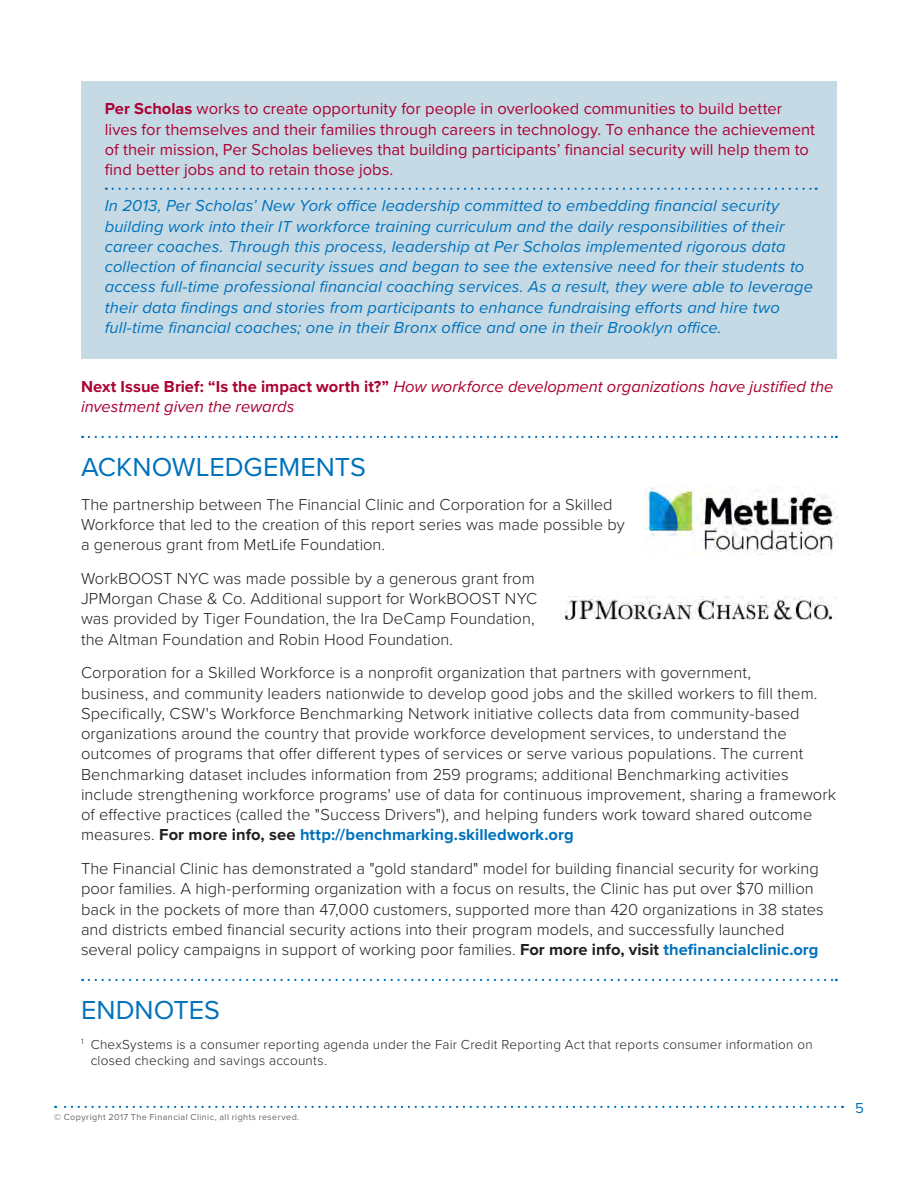
<style>
.page{position:relative;width:918px;height:1188px;background:#fff}
.page>*{position:absolute;margin:0;border:0;box-sizing:border-box;transform-origin:0 0}
.A_HEAD{font:27px "Proxima Nova";color:#0072bc}
.body_copy{font:300 16.5px/20.2px "Proxima Nova";letter-spacing:.005em;color:#231f20}
.body_copy-2{font:italic 16.5px/20.2px "Proxima Nova";letter-spacing:.01em;color:#0072bc}
.body_copy-3{font:16.5px/20.2px "Proxima Nova";color:#ab0333}
.body_copy-4{font:italic 16.5px/20.2px "Proxima Nova";color:#ab0333}
.t1{font:15px "Proxima Nova";color:#0072bc}
.body_copy-5{font:300 13.5px/16.5px "Proxima Nova";letter-spacing:.02em;color:#231f20}
.t2{font:9px "Proxima Nova";letter-spacing:.045em;color:#656568}
.s1{font-weight:700}
.s2{font-weight:700;font-style:normal}
.s3{font-weight:700;color:#0072bc}
</style>
<div class="page">
<svg style="left:55px;top:1106px;width:780px;height:2px"></svg>
<svg style="left:89px;top:436px;width:748px;height:2px"></svg>
<svg style="left:89px;top:979px;width:748px;height:2px"></svg>
<div style="left:81px;top:81px;width:756px;height:278px;background:#c6dae6"></div>
<svg style="left:113px;top:188px;width:704px;height:2px"></svg>
<img style="left:645px;top:487px;width:193px;height:68px">
<img style="left:563px;top:597px;width:274px;height:22px">
<p class="body_copy-3" style="left:105px;top:98px;width:712px"><span class="s1">Per Scholas</span> works to create opportunity for people in overlooked communities to build better lives for themselves and their families through careers in technology. To enhance the achievement of their mission, Per Scholas believes that building participants’ financial security will help them to find better jobs and to retain those jobs.</p>
<p class="body_copy-2" style="left:105px;top:195px;width:710px">In 2013, Per Scholas’ New York office leadership committed to embedding financial security building work into their IT workforce training curriculum and the daily responsibilities of their career coaches. Through this process, leadership at Per Scholas implemented rigorous data collection of financial security issues and began to see the extensive need for their students to access full-time professional financial coaching services. As a result, they were able to leverage their data findings and stories from participants to enhance fundraising efforts and hire two full-time financial coaches; one in their Bronx office and one in their Brooklyn office.</p>
<p class="body_copy-4" style="left:81px;top:376px;width:754px"><span class="s2">Next Issue Brief: “Is the impact worth it?”</span> How workforce development organizations have justified the investment given the rewards</p>
<p class="A_HEAD" style="left:81px;top:447px;width:286px">ACKNOWLEDGEMENTS</p>
<p class="body_copy" style="left:81px;top:493px;width:545px">The partnership between The Financial Clinic and Corporation for a Skilled<br>Workforce that led to the creation of this report series was made possible by a generous grant from MetLife Foundation.</p>
<p class="body_copy" style="left:81px;top:567px;width:458px">WorkBOOST NYC was made possible by a generous grant from JPMorgan Chase &amp; Co. Additional support for WorkBOOST NYC was provided by Tiger Foundation, the Ira DeCamp Foundation, the Altman Foundation and Robin Hood Foundation.</p>
<p class="body_copy" style="left:81px;top:662px;width:757px">Corporation for a Skilled Workforce is a nonprofit organization that partners with government,<br>business, and community leaders nationwide to develop good jobs and the skilled workers to fill them.<br>Specifically, CSW's Workforce Benchmarking Network initiative collects data from community-based organizations around the country that provide workforce development services, to understand the outcomes of programs that offer different types of services or serve various populations. The current Benchmarking dataset includes information from 259 programs; additional Benchmarking activities include strengthening workforce programs' use of data for continuous improvement, sharing a framework of effective practices (called the "Success Drivers"), and helping funders work toward shared outcome measures. <span class="s1">For more info, see</span> <span class="s3">http://benchmarking.skilledwork.org</span></p>
<p class="body_copy" style="left:81px;top:858px;width:744px">The Financial Clinic has demonstrated a "gold standard" model for building financial security for working poor families. A high-performing organization with a focus on results, the Clinic has put over $70 million back in the pockets of more than 47,000 customers, supported more than 420 organizations in 38 states and districts embed financial security actions into their program models, and successfully launched several policy campaigns in support of working poor families. <span class="s1">For more info, visit</span> <span class="s3">thefinancialclinic.org</span></p>
<p class="A_HEAD" style="left:81px;top:990px;width:140px">ENDNOTES</p>
<p class="body_copy-5" style="left:91px;top:1035px;width:723px;text-indent:-10px"><sup>1</sup> ChexSystems is a consumer reporting agenda under the Fair Credit Reporting Act that reports consumer information on closed checking and savings accounts.</p>
<p class="t2" style="left:54px;top:1110px;width:247px">© Copyright 2017 The Financial Clinic, all rights reserved.</p>
<p class="t1" style="left:855px;top:1096px;width:10px">5</p>
</div>
